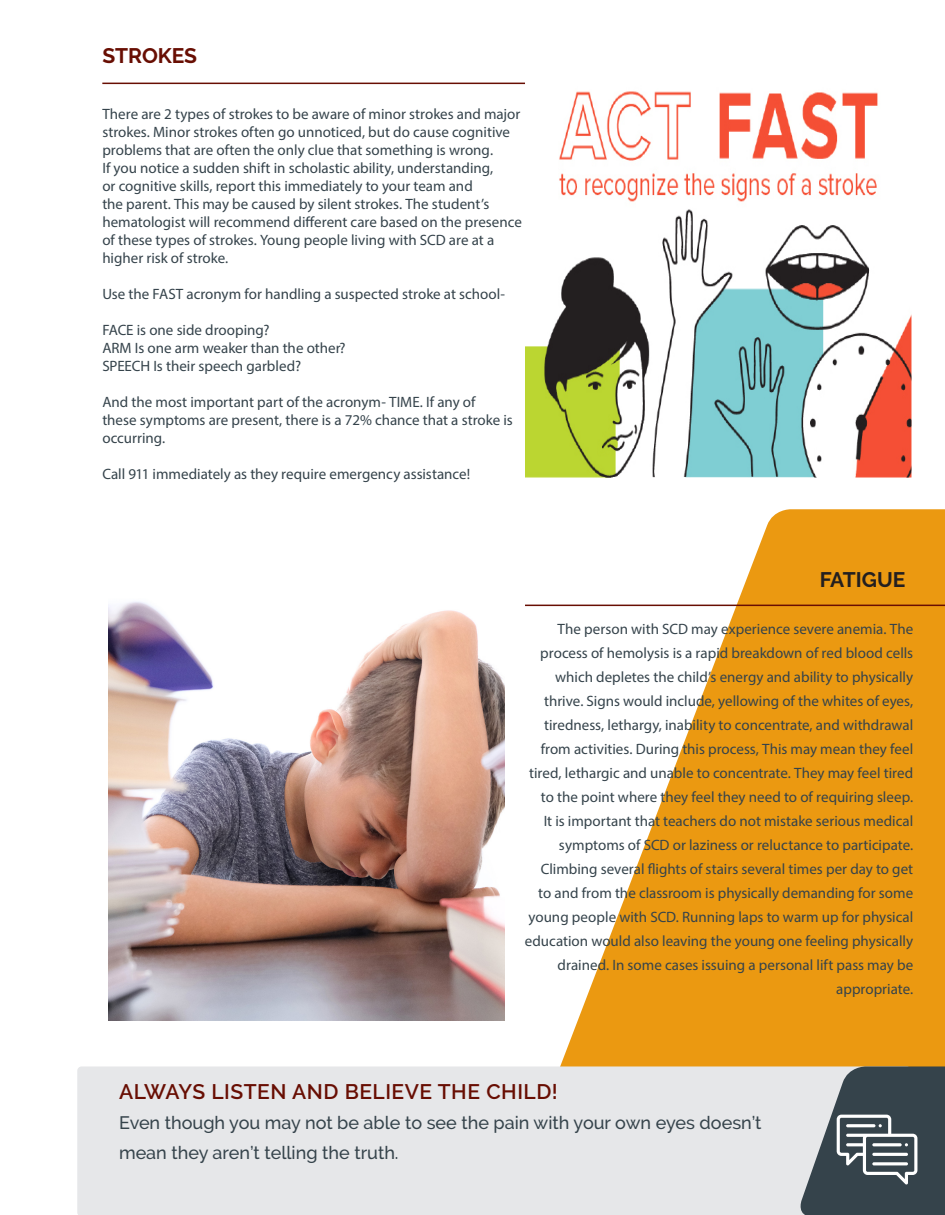
<style>
.page{position:relative;width:945px;height:1215px;background:#fff}
.page>*{position:absolute;margin:0;border:0;box-sizing:border-box;transform-origin:0 0}
.t1{font:600 21px "Raleway";letter-spacing:.025em;color:#680e03}
.t2{font:700 21px "Raleway";color:#680e03}
.t3{font:700 21px "Raleway";color:#231f20}
.t4{font:500 18px/30px "Raleway";color:#35434b}
.Paragraph_Style_1{font:15px/24px "Myriad Pro";color:#35434b}
</style>
<div class="page">
<svg style="left:491px;top:509px;width:454px;height:557px;fill:#eb9911"></svg>
<img style="left:525px;top:91px;width:386px;height:387px">
<img style="left:108px;top:588px;width:397px;height:432px">
<div style="left:77px;top:1066px;width:719px;height:149px;background:#e6e7e9"></div>
<svg style="left:796px;top:1066px;width:149px;height:149px;background:#616b72"></svg>
<hr style="left:846px;top:1124px;width:29px;height:3px;background:#fff;border-radius:2px">
<hr style="left:872px;top:1143px;width:30px;height:3px;background:#fff;border-radius:2px">
<hr style="left:872px;top:1153px;width:36px;height:3px;background:#fff;border-radius:2px">
<hr style="left:872px;top:1162px;width:36px;height:3px;background:#fff;border-radius:2px">
<hr style="left:102px;top:83px;width:423px;height:1px;background:#680e03">
<hr style="left:525px;top:605px;width:420px;height:1px;background:#680e03">
<p class="t2" style="left:102px;top:44px;width:96px">STROKES</p>
<p class="Paragraph_Style_1" style="left:102px;top:105px;width:421px;line-height:18px">There are 2 types of strokes to be aware of minor strokes and major strokes. Minor strokes often go unnoticed, but do cause cognitive problems that are often the only clue that something is wrong.<br>If you notice a sudden shift in scholastic ability, understanding,<br>or cognitive skills, report this immediately to your team and<br>the parent. This may be caused by silent strokes. The student’s hematologist will recommend different care based on the presence of these types of strokes. Young people living with SCD are at a higher risk of stroke.</p>
<p class="Paragraph_Style_1" style="left:102px;top:282px;width:404px">Use the FAST acronym for handling a suspected stroke at school-</p>
<p class="Paragraph_Style_1" style="left:102px;top:318px;width:169px">FACE is one side drooping?</p>
<p class="Paragraph_Style_1" style="left:102px;top:336px;width:245px">ARM Is one arm weaker than the other?</p>
<p class="Paragraph_Style_1" style="left:102px;top:354px;width:200px">SPEECH Is their speech garbled?</p>
<p class="Paragraph_Style_1" style="left:102px;top:393px;width:412px;line-height:18px">And the most important part of the acronym- TIME. If any of these symptoms are present, there is a 72% chance that a stroke is occurring.</p>
<p class="Paragraph_Style_1" style="left:102px;top:462px;width:369px">Call 911 immediately as they require emergency assistance!</p>
<p class="t3" style="left:820px;top:567px;width:87px">FATIGUE</p>
<p class="Paragraph_Style_1" style="left:525px;top:617px;width:390px;text-align:right">The person with SCD may experience severe anemia. The process of hemolysis is a rapid breakdown of red blood cells which depletes the child’s energy and ability to physically thrive. Signs would include, yellowing of the whites of eyes, tiredness, lethargy, inability to concentrate, and withdrawal from activities. During this process, This may mean they feel tired, lethargic and unable to concentrate. They may feel tired to the point where they feel they need to of requiring sleep.<br>It is important that teachers do not mistake serious medical symptoms of SCD or laziness or reluctance to participate.<br>Climbing several flights of stairs several times per day to get to and from the classroom is physically demanding for some young people with SCD. Running laps to warm up for physical education would also leaving the young one feeling physically drained. In some cases issuing a personal lift pass may be appropriate.</p>
<p class="t1" style="left:119px;top:1079px;width:440px">ALWAYS LISTEN AND BELIEVE THE CHILD!</p>
<p class="t4" style="left:119px;top:1107px;width:644px">Even though you may not be able to see the pain with your own eyes doesn’t mean they aren’t telling the truth.</p>
</div>
